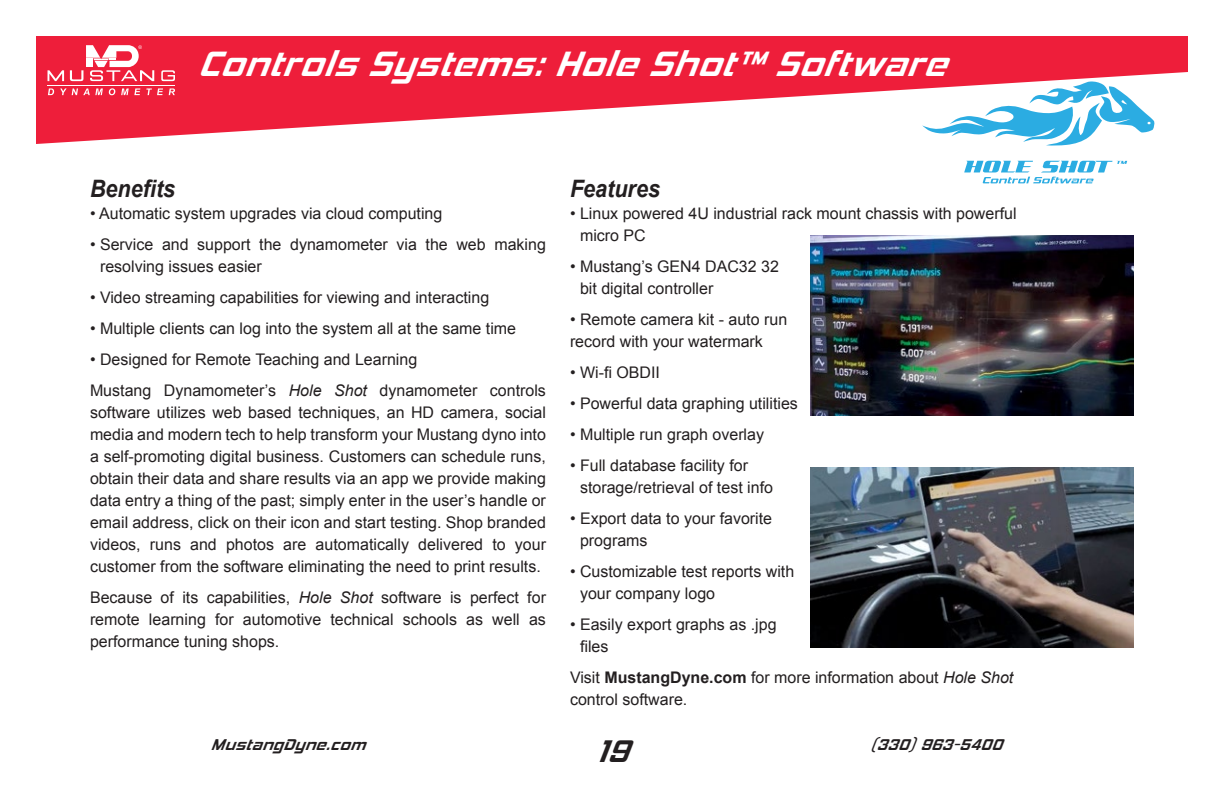
<style>
.page{position:relative;width:1224px;height:792px;background:#fff}
.page>*{position:absolute;margin:0;border:0;box-sizing:border-box;transform-origin:0 0}
.t1{font:italic 700 36px "Hemi Head Rg";letter-spacing:.03em;color:#fff}
.t2{font:italic 700 32px "Hemi Head Rg";color:#231f20}
.t3{font:italic 700 24px "Arial";color:#231f20;scale:.9 1}
.t4{font:16px/22px "Arial";color:#231f20}
.t5{font:italic 700 16px "Hemi Head Rg";letter-spacing:.03em;color:#231f20}
.s1{font-style:italic}
.s2{font-weight:700}
</style>
<div class="page">
<svg style="left:36px;top:36px;width:1152px;height:108px;fill:#ee1e3a"></svg>
<svg style="left:48px;top:45px;width:127px;height:36px"></svg>
<hr style="left:48px;top:85px;width:127px;height:1px;background:#fff">
<svg style="left:48px;top:88px;width:6px;height:7px"></svg>
<svg style="left:60px;top:88px;width:43px;height:7px"></svg>
<svg style="left:109px;top:88px;width:6px;height:7px"></svg>
<svg style="left:121px;top:88px;width:19px;height:7px"></svg>
<svg style="left:146px;top:88px;width:17px;height:7px"></svg>
<svg style="left:169px;top:88px;width:6px;height:7px"></svg>
<img style="left:810px;top:235px;width:324px;height:180px">
<img style="left:810px;top:468px;width:324px;height:180px">
<svg style="left:922px;top:82px;width:232px;height:64px"></svg>
<svg style="left:964px;top:161px;width:163px;height:22px"></svg>
<h1 class="t1" style="left:198px;top:42px;width:757px">Controls Systems: Hole Shot™ Software</h1>
<h3 class="t3" style="left:90px;top:173px;width:96px">Benefits</h3>
<p class="t4" style="left:90px;top:203px;width:354px">• Automatic system upgrades via cloud computing</p>
<p class="t4" style="left:100px;top:234px;width:447px;text-indent:-10px">• Service and support the dynamometer via the web making resolving issues easier</p>
<p class="t4" style="left:90px;top:287px;width:401px">• Video streaming capabilities for viewing and interacting</p>
<p class="t4" style="left:90px;top:318px;width:428px">• Multiple clients can log into the system all at the same time</p>
<p class="t4" style="left:90px;top:344px;width:457px;line-height:31px">• Designed for Remote Teaching and Learning<br>Mustang Dynamometer’s <span class="s1">Hole Shot</span> dynamometer controls</p>
<p class="t4" style="left:90px;top:402px;width:458px;text-align:justify">software utilizes web based techniques, an HD camera, social media and modern tech to help transform your Mustang dyno into a self-promoting digital business. Customers can schedule runs, obtain their data and share results via an app we provide making data entry a thing of the past; simply enter in the user’s handle or email address, click on their icon and start testing. Shop branded videos, runs and photos are automatically delivered to your customer from the software eliminating the need to print results.</p>
<p class="t4" style="left:90px;top:587px;width:457px;text-align:justify">Because of its capabilities, <span class="s1">Hole Shot</span> software is perfect for remote learning for automotive technical schools as well as performance tuning shops.</p>
<h3 class="t3" style="left:570px;top:173px;width:102px">Features</h3>
<p class="t4" style="left:580px;top:203px;width:438px;text-indent:-10px">• Linux powered 4U industrial rack mount chassis with powerful micro PC</p>
<p class="t4" style="left:580px;top:256px;width:200px;text-indent:-10px">• Mustang’s GEN4 DAC32 32 bit digital controller</p>
<p class="t4" style="left:570px;top:309px;width:219px">• Remote camera kit - auto run record with your watermark</p>
<p class="t4" style="left:570px;top:362px;width:92px">• Wi-fi OBDII</p>
<p class="t4" style="left:570px;top:393px;width:229px">• Powerful data graphing utilities</p>
<p class="t4" style="left:570px;top:424px;width:196px">• Multiple run graph overlay</p>
<p class="t4" style="left:580px;top:455px;width:194px;text-indent:-10px">• Full database facility for storage/retrieval of test info</p>
<p class="t4" style="left:580px;top:508px;width:194px;text-indent:-10px">• Export data to your favorite programs</p>
<p class="t4" style="left:580px;top:561px;width:216px;text-indent:-10px">• Customizable test reports with your company logo</p>
<p class="t4" style="left:580px;top:614px;width:198px;text-indent:-10px">• Easily export graphs as .jpg files</p>
<p class="t4" style="left:570px;top:667px;width:445px">Visit <span class="s2">MustangDyne.com</span> for more information about <span class="s1">Hole Shot </span>control software.</p>
<p class="t5" style="left:211px;top:735px;width:159px">MustangDyne.com</p>
<p class="t5" style="left:870px;top:735px;width:133px">(330) 963-5400</p>
<h2 class="t2" style="left:596px;top:732px;width:33px">19</h2>
</div>
